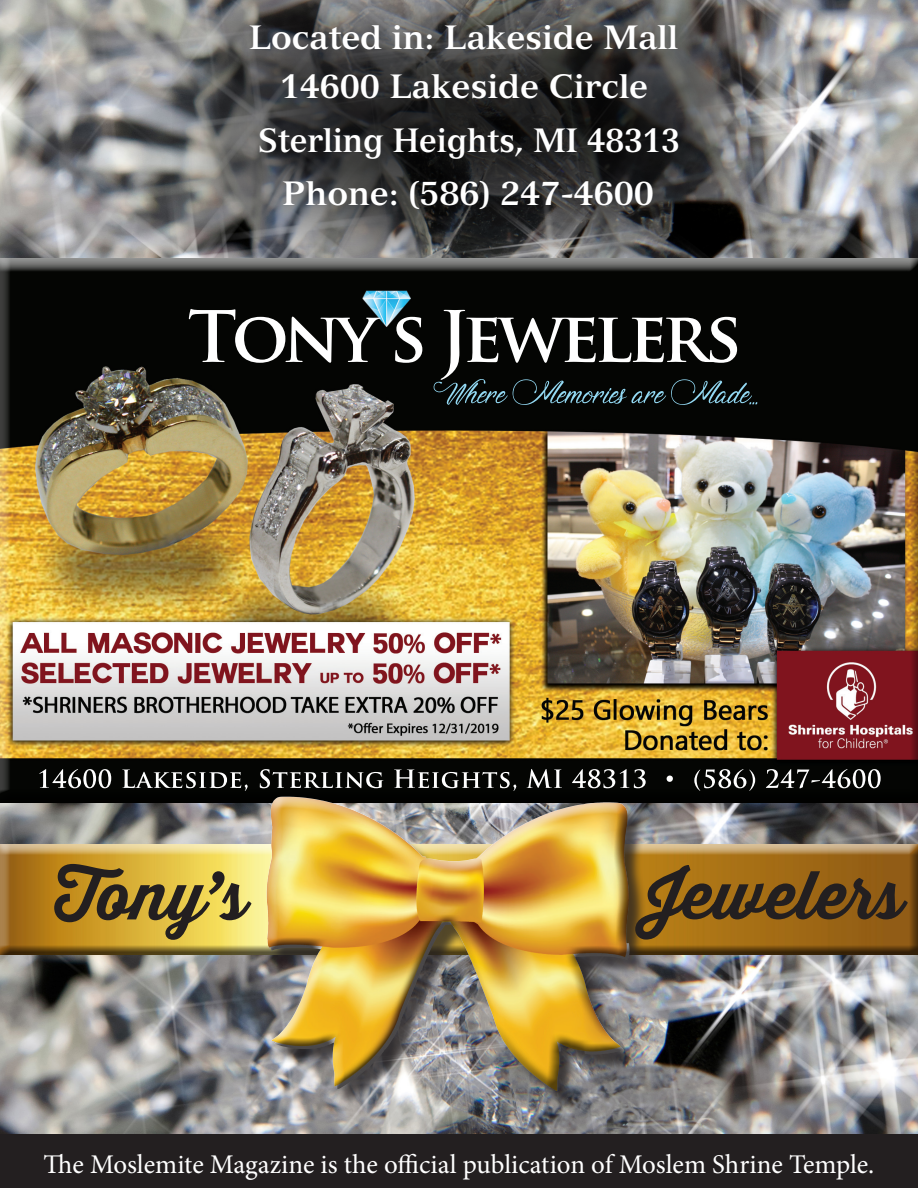
<style>
.page{position:relative;width:918px;height:1188px;background:#fff}
.page>*{position:absolute;margin:0;border:0;box-sizing:border-box;transform-origin:0 0}
.t1{font:700 66px "Thirsty Script";color:#231f20}
.t2{font:700 33px "Versailles";letter-spacing:-.005em;color:#fff}
.t3{font:700 33px "Versailles";letter-spacing:-.005em;color:#fff;scale:.93 1}
.t4{font:27px "Minion Pro";color:#fff}
</style>
<div class="page">
<img style="left:0;top:0;width:918px;height:1134px">
<div style="left:0;top:1134px;width:918px;height:54px;background:#231f20"></div>
<svg style="left:171px;top:0;width:594px;height:244px;background:#464646"></svg>
<div style="left:0;top:249px;width:918px;height:568px;background:#231f20;opacity:.75"></div>
<div style="left:0;top:842px;width:918px;height:114px;background:#231f20;opacity:.75"></div>
<div style="left:269px;top:800px;width:378px;height:308px;background:#231f20;opacity:.75"></div>
<img style="left:134px;top:784px;width:626px;height:316px">
<div style="left:256px;top:787px;width:381px;height:306px;background:#fff;opacity:.75"></div>
<div style="left:260px;top:802px;width:380px;height:299px;background:#231f20;opacity:.75"></div>
<p class="t2" style="left:249px;top:18px;width:431px">Located in: Lakeside Mall</p>
<p class="t2" style="left:280px;top:66px;width:370px">14600 Lakeside Circle</p>
<p class="t3" style="left:258px;top:120px;width:456px">Sterling Heights, MI 48313</p>
<p class="t2" style="left:283px;top:174px;width:373px">Phone: (586) 247-4600</p>
<p class="t1" style="left:54px;top:847px;width:194px">Tony’s</p>
<p class="t1" style="left:645px;top:846px;width:260px">Jewelers</p>
<p class="t4" style="left:44px;top:1146px;width:832px">The Moslemite Magazine is the official publication of Moslem Shrine Temple.</p>
</div>
